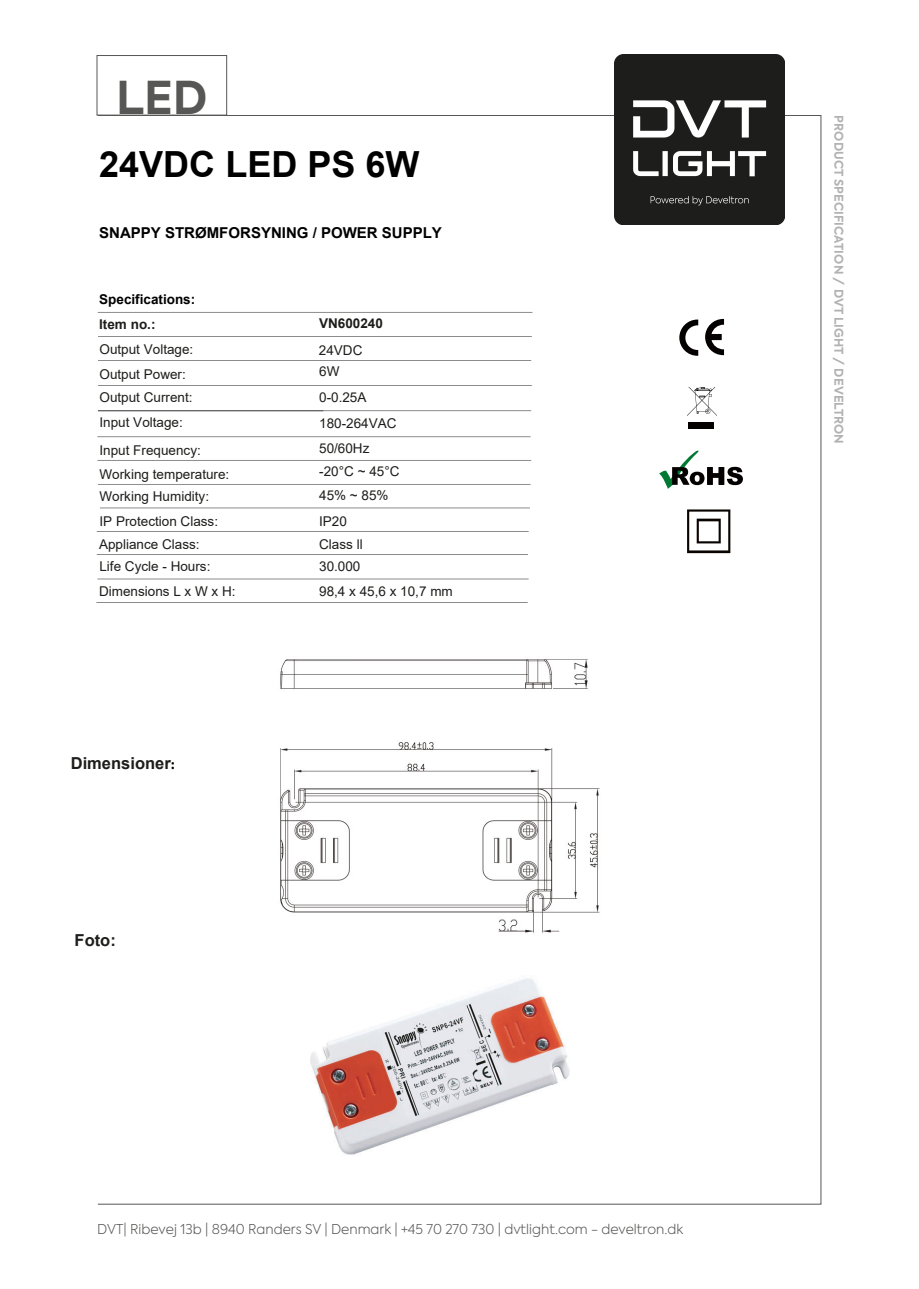
<style>
.page{position:relative;width:919px;height:1289px;background:#fff}
.page>*{position:absolute;margin:0;border:0;box-sizing:border-box;transform-origin:0 0}
.t1{font:700 45px "Axiforma";color:#575756}
.t2{font:700 36px "Arial";color:#000}
.t3{font:700 16.5px "Arial";color:#1d1d1b}
.t4{font:700 15px "Arial";color:#000}
.t5{font:13.5px/24.6px "Arial";color:#1d1d1b}
.t6{font:13.5px/26px "Arial";color:#1d1d1b}
.t7{font:300 13.5px "Axiforma";color:#575756}
.t8{font:700 13.5px "Arial";color:#1d1d1b}
.t9{font:700 13.5px "Arial";color:#000}
.t10{font:700 12px "Axiforma";letter-spacing:.01em;color:#b2b2b2}
.s1{font-style:inherit}
.s2{font-family:"Minion Pro";color:#000}
</style>
<div class="page">
<img style="left:310px;top:978px;width:260px;height:177px">
<div style="left:97px;top:55px;width:130px;height:60px;border:1px solid #575756"></div>
<hr style="left:98px;top:312px;width:434px;height:1px;background:#575756">
<hr style="left:98px;top:336px;width:433px;height:1px;background:#575756">
<hr style="left:98px;top:484px;width:432px;height:1px;background:#575756">
<hr style="left:98px;top:360px;width:433px;height:1px;background:#575756">
<hr style="left:98px;top:385px;width:433px;height:1px;background:#575756">
<hr style="left:98px;top:410px;width:433px;height:1px;background:#575756">
<hr style="left:97px;top:436px;width:433px;height:1px;background:#575756">
<hr style="left:97px;top:460px;width:434px;height:1px;background:#575756">
<hr style="left:97px;top:531px;width:431px;height:1px;background:#575756">
<hr style="left:97px;top:554px;width:431px;height:1px;background:#575756">
<hr style="left:100px;top:507px;width:430px;height:1px;background:#575756">
<svg style="left:687px;top:387px;width:30px;height:29px"></svg>
<svg style="left:705px;top:319px;width:19px;height:36px"></svg>
<svg style="left:679px;top:319px;width:19px;height:37px"></svg>
<div style="left:688px;top:422px;width:26px;height:7px;background:#040000"></div>
<svg style="left:659px;top:450px;width:83px;height:39px"></svg>
<hr style="left:96px;top:602px;width:431px;height:1px;background:#575756">
<hr style="left:97px;top:578px;width:431px;height:1px;background:#575756">
<img style="left:614px;top:55px;width:170px;height:169px">
<img style="left:687px;top:509px;width:44px;height:45px">
<img style="left:280px;top:659px;width:320px;height:274px">
<h1 class="t1" style="left:116px;top:67px;width:93px">LED</h1>
<h2 class="t2" style="left:99px;top:139px;width:322px">24VDC LED PS 6W</h2>
<p class="t4" style="left:99px;top:222px;width:344px">SNAPPY STRØMFORSYNING / POWER SUPPLY</p>
<p class="t9" style="left:99px;top:289px;width:98px">Specifications:</p>
<p class="t5" style="left:99px;top:337px;width:95px">Output Voltage:<br>Output Power:</p>
<p class="t5" style="left:99px;top:385px;width:95px;line-height:25.2px">Output Current:<br>Input Voltage:</p>
<p class="t6" style="left:99px;top:461px;width:131px">Working temperature:</p>
<p class="t8" style="left:99px;top:315px;width:58px">Item no.:</p>
<p class="t8" style="left:319px;top:314px;width:65px">VN600240</p>
<p class="t5" style="left:319px;top:338px;width:45px">24VDC</p>
<p class="t6" style="left:319px;top:358px;width:79px">6W<br>0-0.25A<br>180-264VAC</p>
<p class="t6" style="left:319px;top:435px;width:52px">50/60Hz</p>
<p class="t6" style="left:319px;top:482px;width:71px">45% ~ 85%<br><span class="s1">IP</span>20</p>
<p class="t6" style="left:99px;top:437px;width:103px">Input Frequency:</p>
<p class="t5" style="left:99px;top:484px;width:120px">Working Humidity:<br>IP Protection Class:</p>
<p class="t5" style="left:99px;top:532px;width:102px">Appliance Class:</p>
<p class="t6" style="left:319px;top:458px;width:82px">-20°C ~ 45°C</p>
<p class="t6" style="left:319px;top:531px;width:45px">Class ll</p>
<p class="t5" style="left:99px;top:554px;width:113px">Life Cycle - Hours:</p>
<p class="t6" style="left:319px;top:552px;width:43px">30.000</p>
<p class="t5" style="left:99px;top:579px;width:138px">Dimensions L x W x H:</p>
<p class="t6" style="left:319px;top:578px;width:135px">98,4 x 45,6 x 10,7 mm</p>
<p class="t3" style="left:71px;top:751px;width:106px">Dimensioner<span class="s2">:</span></p>
<p class="t3" style="left:75px;top:928px;width:43px">Foto:</p>
<p class="t7" style="left:97px;top:1220px;width:587px">DVT| Ribevej 13b | 8940 Randers SV | Denmark | +45 70 270 730 | dvtlight.com - develtron.dk</p>
<p class="t10" style="left:847px;top:115px;width:330px;rotate:90deg">PRODUCT SPECIFICATION / DVT LIGHT / DEVELTRON</p>
</div>
